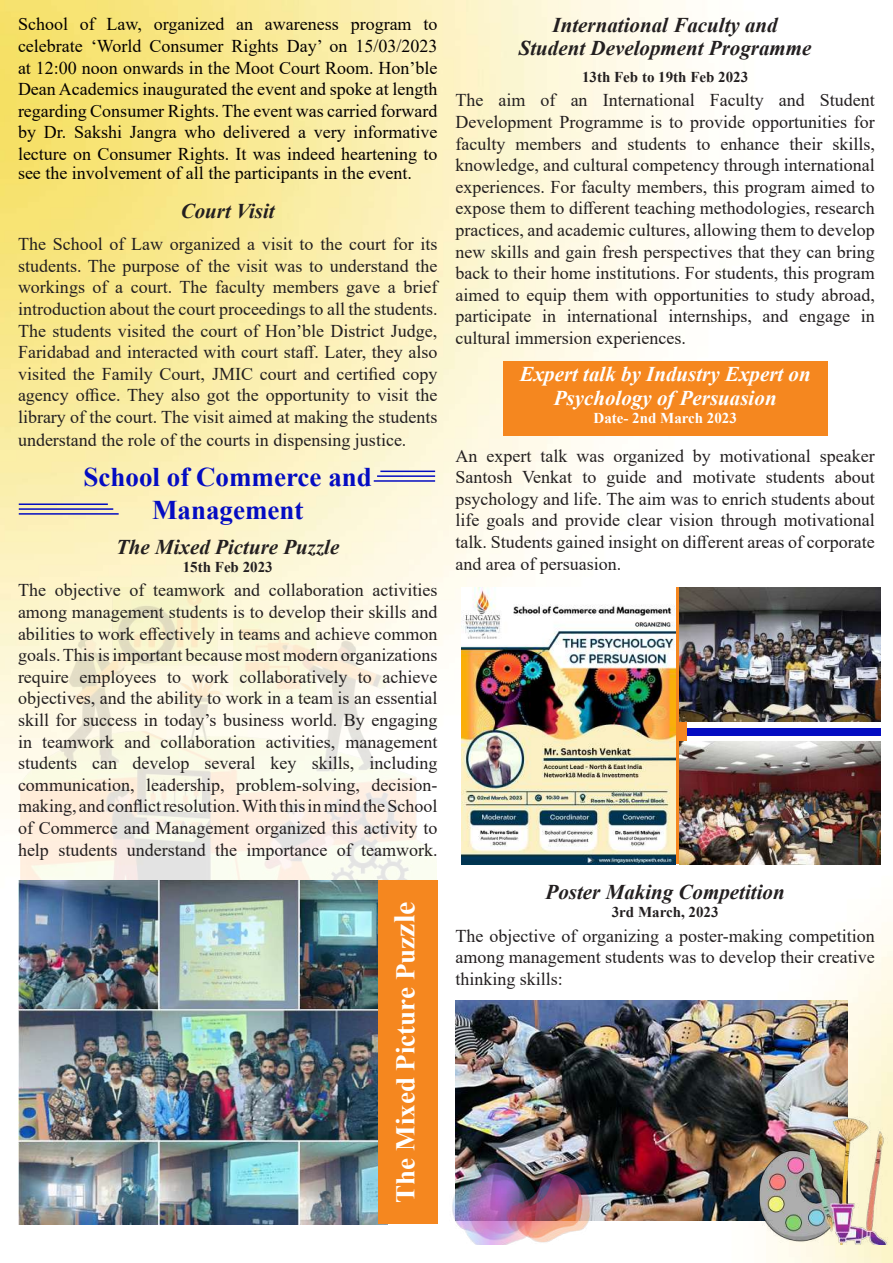
<style>
.page{position:relative;width:893px;height:1263px;background:#fff}
.page>*{position:absolute;margin:0;border:0;box-sizing:border-box;transform-origin:0 0}
.t1{font:700 27px/32.4px "Times New Roman";color:#040cc2;text-align:center}
.t2{font:700 27px "Times New Roman";color:#fff}
.t3{font:italic 700 21px/22.5px "Times New Roman";color:#231f20;text-align:center}
.t4{font:italic 700 21px/24px "Times New Roman";color:#fff;text-align:center}
.t5{font:18px/21.6px "Times New Roman";color:#231f20;text-align:justify}
.t6{font:18px/21.6px "Times New Roman";color:#040000;text-align:justify}
.t7{font:700 15px "Times New Roman";color:#231f20}
.t8{font:700 15px "Times New Roman";color:#fff}
.s1{font-size:30px}
</style>
<div class="page">
<img style="left:0;top:0;width:893px;height:1263px">
<img style="left:20px;top:587px;width:417px;height:293px">
<img style="left:18px;top:880px;width:360px;height:344px">
<hr style="left:19px;top:503px;width:89px;height:2px;background:#040cc2">
<hr style="left:19px;top:508px;width:94px;height:2px;background:#040cc2">
<hr style="left:19px;top:513px;width:100px;height:2px;background:#040cc2">
<hr style="left:380px;top:471px;width:55px;height:1px;background:#040cc2">
<hr style="left:377px;top:475px;width:58px;height:2px;background:#040cc2">
<hr style="left:374px;top:480px;width:61px;height:2px;background:#040cc2">
<div style="left:378px;top:880px;width:59px;height:344px;background:#f5871f"></div>
<div style="left:679px;top:728px;width:202px;height:7px;background:#040cc2"></div>
<svg style="left:675px;top:587px;width:11px;height:277px"></svg>
<img style="left:461px;top:587px;width:214px;height:277px">
<img style="left:679px;top:587px;width:201px;height:134px">
<img style="left:679px;top:742px;width:202px;height:122px">
<div style="left:503px;top:361px;width:324px;height:74px;background:#f5871f"></div>
<img style="left:455px;top:1000px;width:393px;height:221px">
<img style="left:692px;top:1112px;width:201px;height:133px">
<img style="left:449px;top:1102px;width:143px;height:143px">
<p class="t6" style="left:18px;top:13px;width:421px">School of Law, organized an awareness program to celebrate ‘World Consumer Rights Day’ on 15/03/2023 at 12:00 noon onwards in the Moot Court Room. Hon’ble Dean Academics inaugurated the event and spoke at length regarding Consumer Rights. The event was carried forward by Dr. Sakshi Jangra who delivered a very informative lecture on Consumer Rights. It was indeed heartening to</p>
<p class="t6" style="left:18px;top:162px;width:395px">see the involvement of all the participants in the event.</p>
<p class="t3" style="left:181px;top:199px;width:95px">Court Visit</p>
<p class="t5" style="left:18px;top:233px;width:421px">The School of Law organized a visit to the court for its students. The purpose of the visit was to understand the workings of a court. The faculty members gave a brief introduction about the court proceedings to all the students.<br>The students visited the court of Hon’ble District Judge, Faridabad and interacted with court staff. Later, they also visited the Family Court, JMIC court and certified copy agency office. They also got the opportunity to visit the library of the court. The visit aimed at making the students</p>
<p class="t5" style="left:18px;top:429px;width:390px">understand the role of the courts in dispensing justice.</p>
<h1 class="t1" style="left:84px;top:460px;width:290px">School of Commerce and<br>Management</h1>
<p class="t3" style="left:116px;top:535px;width:225px">The Mixed Picture Puzzle</p>
<p class="t7" style="left:183px;top:556px;width:91px">15th Feb 2023</p>
<p class="t5" style="left:18px;top:579px;width:421px">The objective of teamwork and collaboration activities among management students is to develop their skills and abilities to work effectively in teams and achieve common goals. This is important because most modern organizations require employees to work collaboratively to achieve objectives, and the ability to work in a team is an essential skill for success in today’s business world. By engaging in teamwork and collaboration activities, management students can develop several key skills, including communication, leadership, problem-solving, decision&shy;making, and conflict resolution. With this in mind the School of Commerce and Management organized this activity to help students understand the importance of teamwork.</p>
<h1 class="t2" style="left:386px;top:1202px;width:302px;rotate:-90deg">The Mixed Picture Puz<span class="s1">zle</span></h1>
<p class="t3" style="left:519px;top:13px;width:294px">International Faculty and<br>Student Development Programme</p>
<p class="t7" style="left:582px;top:66px;width:168px">13th Feb to 19th Feb 2023</p>
<p class="t5" style="left:455px;top:89px;width:421px">The aim of an International Faculty and Student Development Programme is to provide opportunities for faculty members and students to enhance their skills, knowledge, and cultural competency through international experiences. For faculty members, this program aimed to expose them to different teaching methodologies, research practices, and academic cultures, allowing them to develop new skills and gain fresh perspectives that they can bring back to their home institutions. For students, this program aimed to equip them with opportunities to study abroad, participate in international internships, and engage in cultural immersion experiences.</p>
<p class="t4" style="left:520px;top:362px;width:293px">Expert talk by Industry Expert on<br>Psychology of Persuasion</p>
<p class="t8" style="left:593px;top:408px;width:145px">Date- 2nd March 2023</p>
<p class="t5" style="left:455px;top:444px;width:421px">An expert talk was organized by motivational speaker Santosh Venkat to guide and motivate students about psychology and life. The aim was to enrich students about life goals and provide clear vision through motivational talk. Students gained insight on different areas of corporate and area of persuasion.</p>
<p class="t3" style="left:546px;top:880px;width:241px">Poster Making Competition</p>
<p class="t7" style="left:612px;top:901px;width:108px">3rd March, 2023</p>
<p class="t5" style="left:455px;top:924px;width:421px">The objective of organizing a poster-making competition among management students was to develop their creative thinking skills:</p>
</div>
